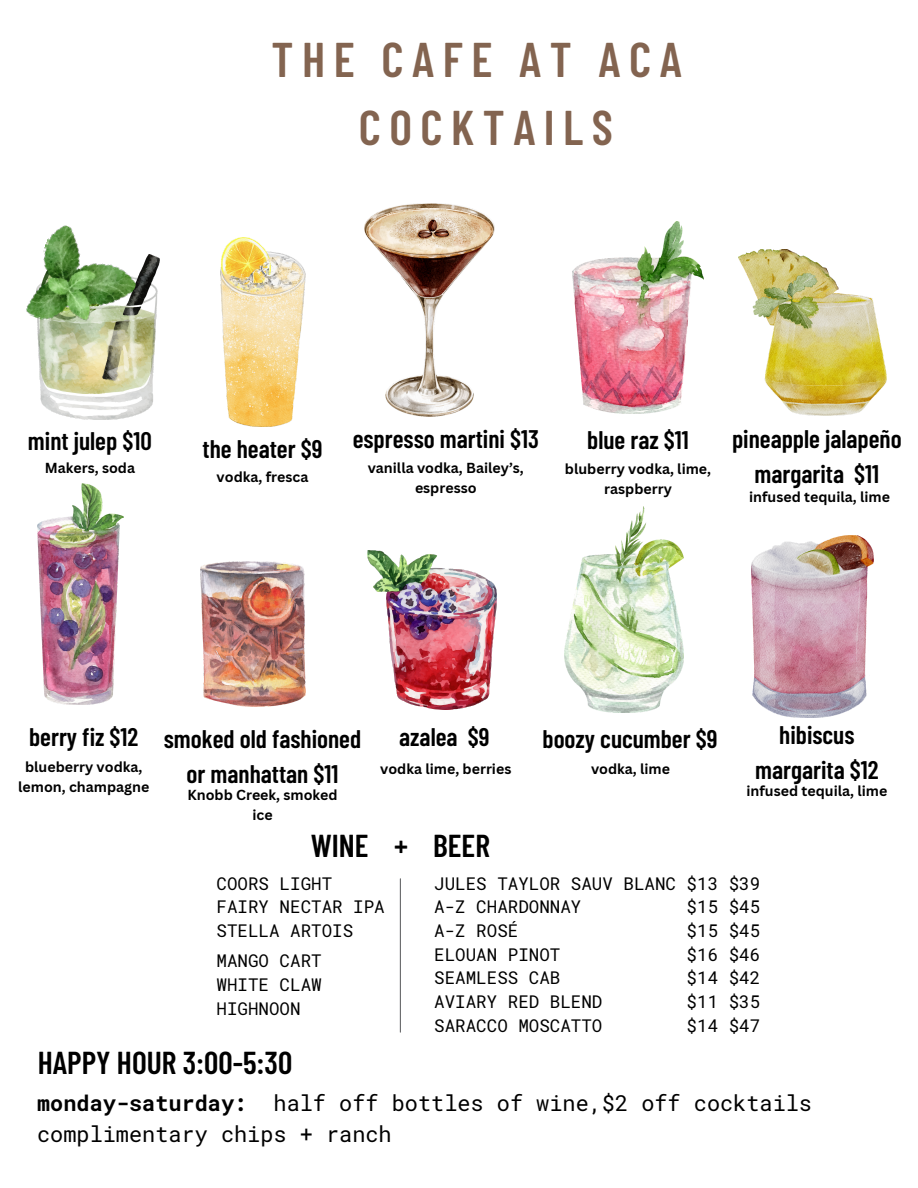
<style>
.page{position:relative;width:918px;height:1188px;background:#fff}
.page>*{position:absolute;margin:0;border:0;box-sizing:border-box;transform-origin:0 0}
.t1{font:600 48.6px/67.3px "Barlow Condensed";letter-spacing:.175em;color:#836450;text-align:center}
.t2{font:600 31.65px "Barlow Condensed";color:#000}
.t3{font:600 25.35px/35px "Barlow Condensed";color:#000;text-align:center}
.t4{font:21.9px/30.3px "Roboto Mono";color:#000}
.t5{font:17.55px/23.7px "Roboto Mono";color:#000}
.t6{font:700 14.1px/19.6px "Canva Sans";color:#000;text-align:center}
.s1{font-weight:700}
</style>
<div class="page">
<hr style="left:400px;top:879px;width:1px;height:153px;background:#68696b">
<img style="left:38px;top:255px;width:122px;height:164px">
<img style="left:26px;top:225px;width:121px;height:121px">
<img style="left:220px;top:237px;width:86px;height:189px">
<img style="left:365px;top:203px;width:129px;height:214px">
<img style="left:37px;top:483px;width:87px;height:222px">
<img style="left:738px;top:249px;width:149px;height:167px">
<img style="left:751px;top:536px;width:123px;height:182px">
<img style="left:201px;top:562px;width:104px;height:145px">
<img style="left:368px;top:550px;width:128px;height:160px">
<img style="left:565px;top:507px;width:118px;height:206px">
<img style="left:573px;top:222px;width:130px;height:191px">
<p class="t1" style="left:272px;top:24px;width:412px">THE CAFE AT ACA<br>COCKTAILS</p>
<h3 class="t3" style="left:28px;top:422px;width:125px">mint julep $10</h3>
<p class="t6" style="left:45px;top:457px;width:92px">Makers, soda</p>
<p class="t3" style="left:203px;top:430px;width:121px">the heater $9</p>
<p class="t6" style="left:217px;top:467px;width:93px">vodka, fresca</p>
<p class="t3" style="left:353px;top:421px;width:188px">espresso martini $13</p>
<h3 class="t6" style="left:368px;top:457px;width:158px">vanilla vodka, Bailey’s, espresso</h3>
<h5 class="t3" style="left:587px;top:421px;width:103px">blue raz $11</h5>
<h5 class="t6" style="left:565px;top:459px;width:148px">bluberry vodka, lime, raspberry</h5>
<h3 class="t3" style="left:732px;top:421px;width:171px">pineapple jalapeño margarita $11</h3>
<p class="t6" style="left:749px;top:487px;width:142px">infused tequila, lime</p>
<p class="t3" style="left:29px;top:718px;width:111px">berry fiz $12</p>
<p class="t6" style="left:18px;top:757px;width:133px">blueberry vodka, lemon, champagne</p>
<p class="t3" style="left:164px;top:720px;width:199px">smoked old fashioned or manhattan $11</p>
<h3 class="t6" style="left:187px;top:785px;width:152px">Knobb Creek, smoked ice</h3>
<h2 class="t3" style="left:399px;top:718px;width:92px">azalea $9</h2>
<h3 class="t6" style="left:380px;top:758px;width:133px">vodka lime, berries</h3>
<p class="t3" style="left:543px;top:721px;width:177px">boozy cucumber $9</p>
<p class="t6" style="left:591px;top:758px;width:81px">vodka, lime</p>
<h3 class="t3" style="left:755px;top:716px;width:125px">hibiscus margarita $12</h3>
<h3 class="t6" style="left:746px;top:781px;width:142px">infused tequila, lime</h3>
<h3 class="t2" style="left:311px;top:825px;width:181px">WINE + BEER</h3>
<p class="t5" style="left:434px;top:871px;width:328px">JULES TAYLOR SAUV BLANC $13 $39<br>A-Z CHARDONNAY</p>
<p class="t5" style="left:217px;top:871px;width:170px">COORS LIGHT<br>FAIRY NECTAR IPA<br>STELLA ARTOIS</p>
<p class="t5" style="left:217px;top:949px;width:107px;text-align:justify">MANGO CART WHITE CLAW HIGHNOON</p>
<p class="t5" style="left:687px;top:895px;width:75px">$15 $45</p>
<p class="t5" style="left:434px;top:918px;width:86px">A-Z ROSÉ</p>
<p class="t5" style="left:687px;top:918px;width:75px">$15 $45</p>
<p class="t5" style="left:434px;top:942px;width:128px">ELOUAN PINOT</p>
<p class="t5" style="left:687px;top:942px;width:75px">$16 $46</p>
<p class="t5" style="left:434px;top:966px;width:128px">SEAMLESS CAB</p>
<p class="t5" style="left:687px;top:966px;width:75px">$14 $42</p>
<p class="t5" style="left:434px;top:989px;width:170px">AVIARY RED BLEND</p>
<p class="t5" style="left:687px;top:989px;width:75px">$11 $35</p>
<p class="t5" style="left:434px;top:1013px;width:170px">SARACCO MOSCATTO</p>
<p class="t5" style="left:687px;top:1013px;width:75px">$14 $47</p>
<h5 class="t2" style="left:38px;top:1042px;width:256px">HAPPY HOUR 3:00-5:30</h5>
<h4 class="t4" style="left:37px;top:1088px;width:776px"><span class="s1">monday-saturday:</span> half off bottles of wine,$2 off cocktails complimentary chips + ranch</h4>
</div>
